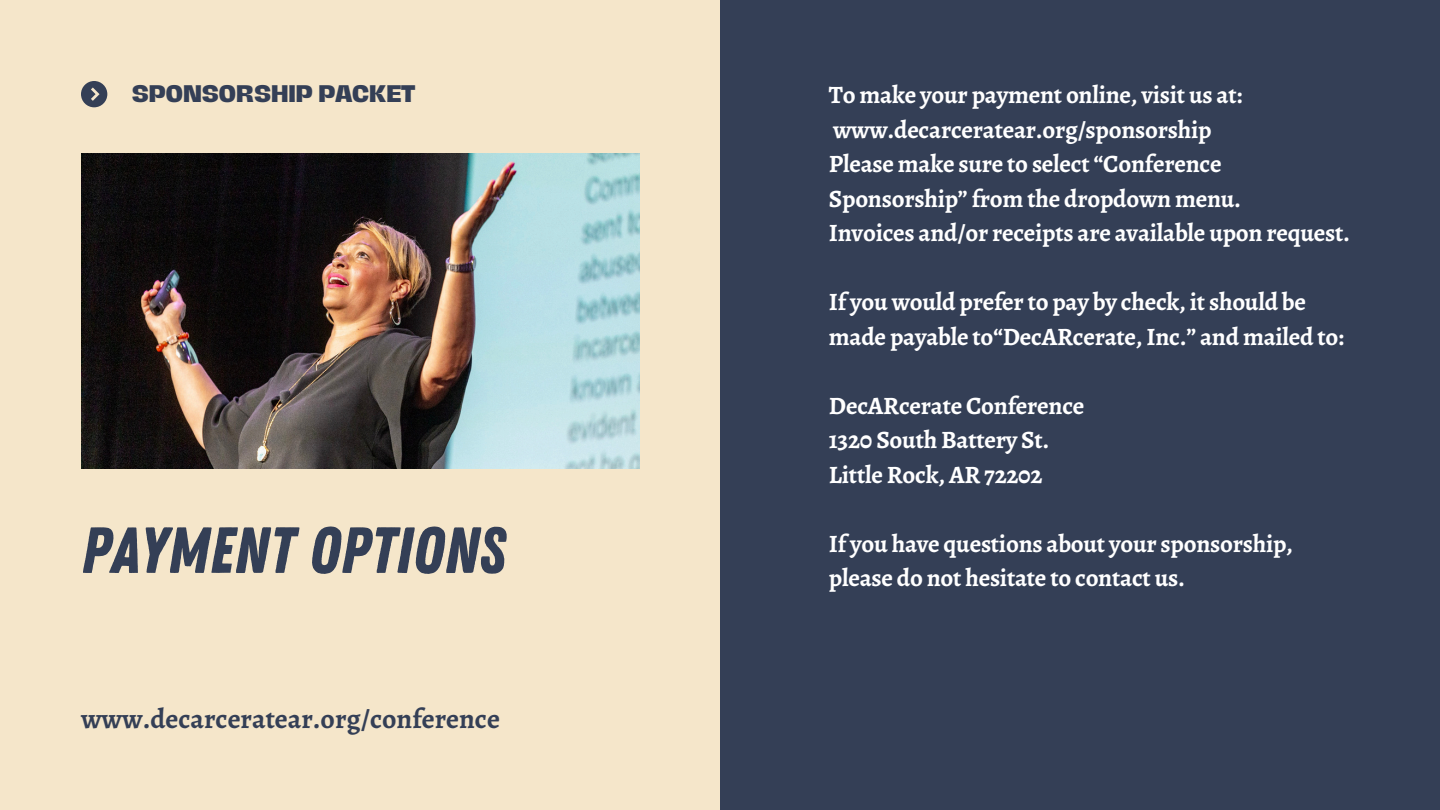
<style>
.page{position:relative;width:1440px;height:810px;background:#343f56}
.page>*{position:absolute;margin:0;border:0;box-sizing:border-box;transform-origin:0 0}
.t1{font:65px "Zing Rust Base";color:#343f56}
.t2{font:700 28px "Alegreya";color:#343f56}
.t3{font:700 25px/34.5px "Alegreya";letter-spacing:-.01em;color:#fff}
.t4{font:800 22px "Hagrid";color:#343f56}
</style>
<div class="page">
<div style="left:0;top:0;width:720px;height:810px;background:#f5e6ca"></div>
<img style="left:81px;top:153px;width:559px;height:315px">
<svg style="left:81px;top:81px;width:26px;height:26px"></svg>
<h3 class="t4" style="left:132px;top:83px;width:285px">SPONSORSHIP PACKET</h3>
<p class="t1" style="left:81px;top:513px;width:426px">PAYMENT OPTIONS</p>
<h3 class="t2" style="left:81px;top:700px;width:420px">www.decarceratear.org/conference</h3>
<p class="t3" style="left:829px;top:78px;width:523px">To make your payment online, visit us at: www.decarceratear.org/sponsorship<br>Please make sure to select “Conference Sponsorship” from the dropdown menu.<br>Invoices and/or receipts are available upon request.</p>
<h1 class="t3" style="left:829px;top:285px;width:517px">If you would prefer to pay by check, it should be made payable to“DecARcerate, Inc.” and mailed to:</h1>
<h2 class="t3" style="left:829px;top:388px;width:257px">DecARcerate Conference<br>1320 South Battery St.<br>Little Rock, AR 72202</h2>
<h3 class="t3" style="left:829px;top:526px;width:466px">If you have questions about your sponsorship, please do not hesitate to contact us.</h3>
</div>
